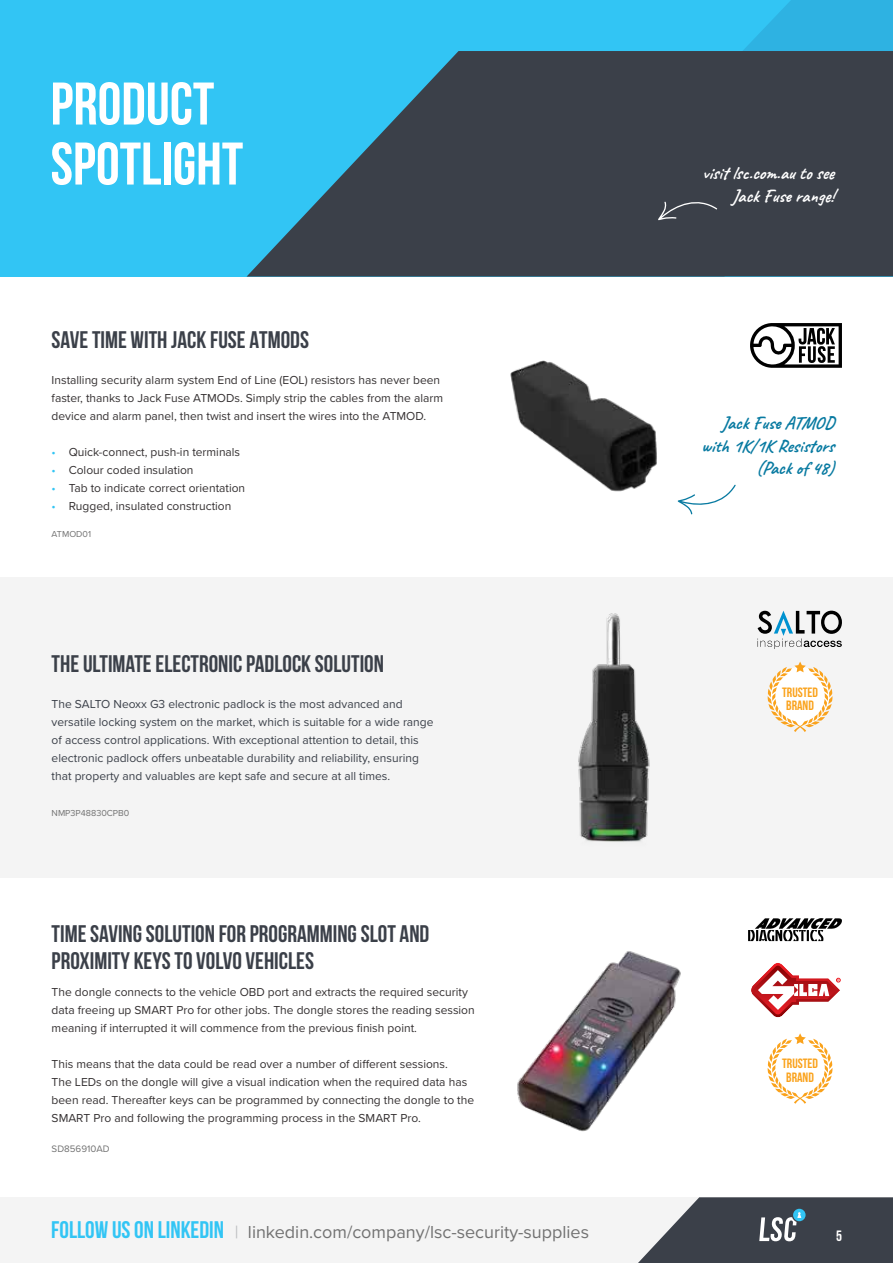
<style>
.page{position:relative;width:893px;height:1263px;background:#fff}
.page>*{position:absolute;margin:0;border:0;box-sizing:border-box;transform-origin:0 0}
.t1{font:700 60px/60px "Bebas Neue";color:#fff}
.t2{font:700 24px/27px "Bebas Neue";color:#3b4049}
.t3{font:700 24px "Bebas Neue";color:#32c5f4}
.t4{font:18px "Proxima Nova";color:#727272}
.t5{font:700 18px/22.5px "Caveat";color:#087aa1;text-align:right}
.t6{font:700 18px/22.5px "Caveat";color:#fff;text-align:right}
.t7{font:700 15px "Bebas Neue";color:#fff}
.t8{font:700 13.5px/13.5px "Bebas Neue";color:#faa21b;text-align:center}
.t9{font:12px/18px "Proxima Nova";color:#353132}
.t10{font:12px/18px "Proxima Nova";color:#3b4049}
.t11{font:9.75px "Proxima Nova";color:#727272}
.t12{font:9px "Proxima Nova";color:#727272}
.s1{color:#32c5f4}
.s2{color:#bcbec0}
</style>
<div class="page">
<div style="left:0;top:1197px;width:830px;height:66px;background:#f4f4f4"></div>
<svg style="left:638px;top:1197px;width:255px;height:66px;background:#575c64"></svg>
<div style="left:0;top:0;width:893px;height:277px;background:#32c5f4"></div>
<div style="left:0;top:577px;width:893px;height:301px;background:#f4f4f4"></div>
<svg style="left:743px;top:0;width:150px;height:51px;fill:#2eb2e2"></svg>
<svg style="left:247px;top:51px;width:646px;height:226px;fill:#3b4049"></svg>
<svg style="left:750px;top:323px;width:92px;height:45px"></svg>
<img style="left:510px;top:360px;width:147px;height:132px">
<img style="left:517px;top:951px;width:164px;height:181px">
<svg style="left:678px;top:485px;width:58px;height:29px"></svg>
<svg style="left:658px;top:196px;width:59px;height:24px"></svg>
<svg style="left:751px;top:963px;width:90px;height:55px"></svg>
<svg style="left:748px;top:918px;width:94px;height:23px"></svg>
<img style="left:578px;top:613px;width:72px;height:229px">
<svg style="left:768px;top:662px;width:64px;height:70px"></svg>
<svg style="left:768px;top:1033px;width:64px;height:70px"></svg>
<svg style="left:758px;top:611px;width:84px;height:38px"></svg>
<h1 class="t1" style="left:51px;top:73px;width:194px">PRODUCT<br>SPOTLIGHT</h1>
<h2 class="t2" style="left:52px;top:326px;width:259px">SAVE TIME WITH JACK FUSE ATMODS</h2>
<p class="t9" style="left:52px;top:370px;width:393px">Installing security alarm system End of Line (EOL) resistors has never been faster, thanks to Jack Fuse ATMODs. Simply strip the cables from the alarm device and alarm panel, then twist and insert the wires into the ATMOD.</p>
<p class="t9" style="left:52px;top:442px;width:190px"><span class="s1">•</span> Quick-connect, push-in terminals</p>
<p class="t9" style="left:52px;top:460px;width:143px"><span class="s1">•</span> Colour coded insulation</p>
<p class="t9" style="left:52px;top:478px;width:195px"><span class="s1">•</span> Tab to indicate correct orientation</p>
<p class="t9" style="left:52px;top:496px;width:181px"><span class="s1">•</span> Rugged, insulated construction</p>
<p class="t12" style="left:52px;top:527px;width:41px">ATMOD01</p>
<h2 class="t2" style="left:52px;top:650px;width:334px">THE ULTIMATE ELECTRONIC PADLOCK SOLUTION</h2>
<p class="t10" style="left:52px;top:695px;width:383px">The SALTO Neoxx G3 electronic padlock is the most advanced and versatile locking system on the market, which is suitable for a wide range of access control applications. With exceptional attention to detail, this electronic padlock offers unbeatable durability and reliability, ensuring that property and valuables are kept safe and secure at all times.</p>
<p class="t12" style="left:52px;top:806px;width:79px">NMP3P48830CPB0</p>
<h2 class="t2" style="left:52px;top:920px;width:379px">TIME SAVING SOLUTION FOR PROGRAMMING SLOT AND<br>PROXIMITY KEYS TO VOLVO VEHICLES</h2>
<p class="t9" style="left:52px;top:983px;width:425px">The dongle connects to the vehicle OBD port and extracts the required security data freeing up SMART Pro for other jobs. The dongle stores the reading session meaning if interrupted it will commence from the previous finish point.</p>
<p class="t9" style="left:52px;top:1055px;width:424px">This means that the data could be read over a number of different sessions.<br>The LEDs on the dongle will give a visual indication when the required data has been read. Thereafter keys can be programmed by connecting the dongle to the SMART Pro and following the programming process in the SMART Pro.</p>
<p class="t11" style="left:52px;top:1141px;width:59px">SD856910AD</p>
<h3 class="t6" style="left:702px;top:162px;width:133px">visit lsc.com.au to see<br>Jack Fuse range!</h3>
<h3 class="t5" style="left:701px;top:412px;width:134px">Jack Fuse ATMOD with 1K/1K Resistors (Pack of 48)</h3>
<p class="t8" style="left:782px;top:685px;width:37px">TRUSTED<br>BRAND</p>
<p class="t8" style="left:782px;top:1057px;width:37px">TRUSTED<br>BRAND</p>
<h2 class="t3" style="left:51px;top:1217px;width:174px">FOLLOW US ON LINKEDIN</h2>
<p class="t7" style="left:836px;top:1228px;width:7px">5</p>
<h3 class="t4" style="left:235px;top:1219px;width:356px"><span class="s2">|</span> linkedin.com/company/lsc-security-supplies</h3>
</div>
